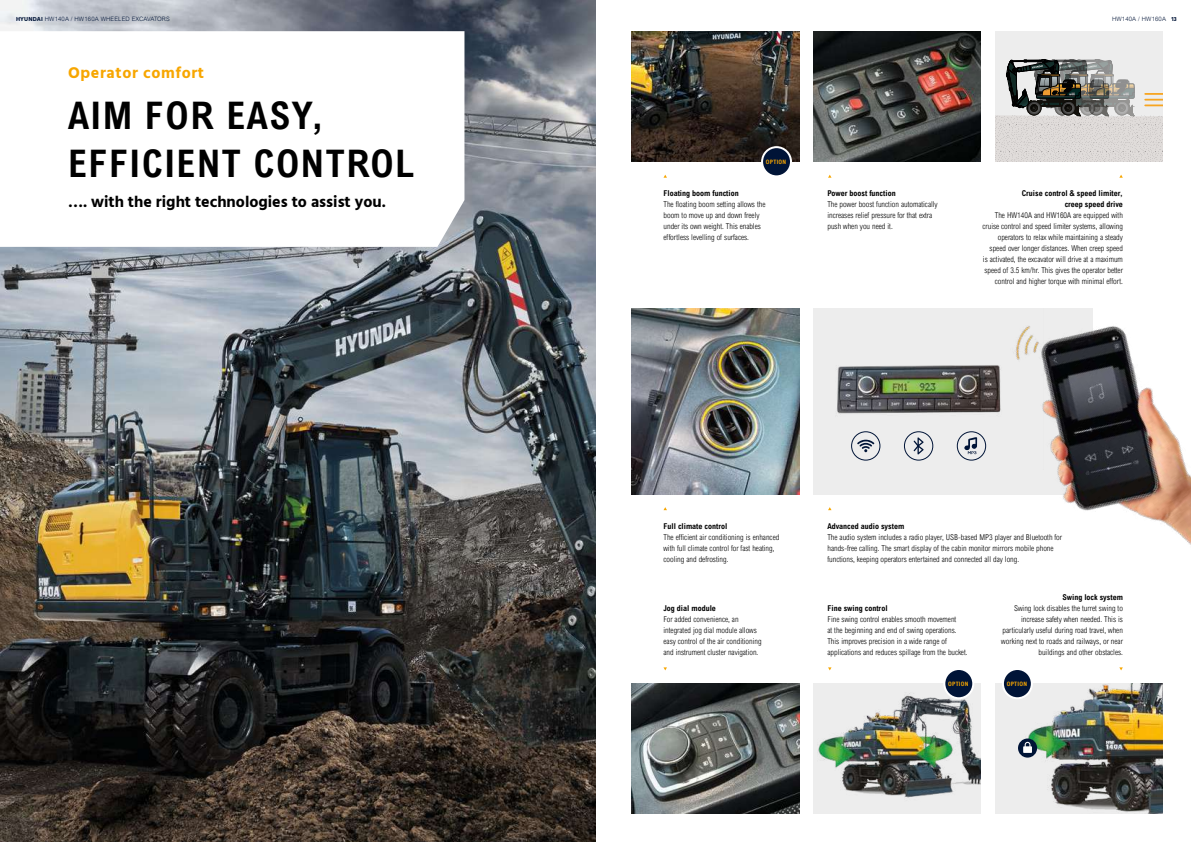
<style>
.page{position:relative;width:1191px;height:842px;background:#fff}
.page>*{position:absolute;margin:0;border:0;box-sizing:border-box;transform-origin:0 0}
.t1{font:700 condensed 38px/48px "Arial";letter-spacing:.04em;color:#000}
.t2{font:700 16px "Hind";color:#000}
.t3{font:700 16px "Hind";letter-spacing:.04em;color:#f7a600}
.t4{font:300 condensed 8px/11px "Arial";color:#000}
.t5{font:700 condensed 8px/11px "Arial";color:#000;text-align:right}
.t6{font:300 6px "Arial";letter-spacing:.02em;color:#001437}
.t7{font:700 condensed 6px "Arial";letter-spacing:.04em;color:#f7a600}
.s1{font-family:"Hind";font-weight:700}
</style>
<div class="page">
<div style="left:813px;top:308px;width:279px;height:186px;background:#ededed"></div>
<img style="left:837px;top:365px;width:140px;height:96px">
<img style="left:977px;top:308px;width:214px;height:237px">
<img style="left:0;top:0;width:596px;height:842px">
<img style="left:631px;top:31px;width:168px;height:131px">
<img style="left:813px;top:31px;width:168px;height:131px">
<div style="left:995px;top:31px;width:167px;height:131px;background:#ededed"></div>
<svg style="left:995px;top:59px;width:167px;height:103px"></svg>
<div style="left:813px;top:683px;width:168px;height:131px;background:#ededed"></div>
<img style="left:818px;top:687px;width:163px;height:111px">
<div style="left:995px;top:683px;width:167px;height:131px;background:#ededed"></div>
<img style="left:1018px;top:683px;width:144px;height:131px">
<img style="left:631px;top:683px;width:168px;height:131px">
<img style="left:631px;top:308px;width:168px;height:186px">
<svg style="left:0;top:31px;width:464px;height:216px"></svg>
<div style="left:1018px;top:738px;width:19px;height:20px;background:#001437;border-radius:50%"></div>
<svg style="left:1023px;top:742px;width:9px;height:11px"></svg>
<svg style="left:857px;top:440px;width:17px;height:12px"></svg>
<div style="left:851px;top:431px;width:29px;height:30px;border:1px solid #001437;border-radius:50%"></div>
<svg style="left:913px;top:437px;width:10px;height:17px"></svg>
<div style="left:904px;top:431px;width:29px;height:30px;border:1px solid #001437;border-radius:50%"></div>
<svg style="left:964px;top:437px;width:13px;height:17px"></svg>
<div style="left:956px;top:431px;width:30px;height:30px;border:1px solid #001437;border-radius:50%"></div>
<div style="left:1003px;top:669px;width:28px;height:29px;background:#001437;border-radius:50%"></div>
<div style="left:1002px;top:668px;width:30px;height:31px;border:2px solid #fff;border-radius:50%"></div>
<div style="left:944px;top:669px;width:29px;height:29px;background:#001437;border-radius:50%"></div>
<div style="left:943px;top:668px;width:31px;height:31px;border:2px solid #fff;border-radius:50%"></div>
<div style="left:762px;top:147px;width:29px;height:29px;background:#001437;border-radius:50%"></div>
<div style="left:761px;top:146px;width:31px;height:31px;border:2px solid #fff;border-radius:50%"></div>
<p class="t6" style="left:16px;top:15px;width:155px"><span class="s1">HYUNDAI</span> HW140A / HW160A WHEELED EXCAVATORS</p>
<p class="t6" style="left:1112px;top:15px;width:66px">HW140A / HW160A <span class="s1">13</span></p>
<h2 class="t3" style="left:68px;top:63px;width:138px">Operator comfort</h2>
<h1 class="t1" style="left:68px;top:91px;width:348px">AIM FOR EASY,<br>EFFICIENT CONTROL</h1>
<h2 class="t2" style="left:68px;top:192px;width:319px">…. with the right technologies to assist you.</h2>
<p class="t5" style="left:1021px;top:188px;width:103px">Cruise control &amp; speed limiter, creep speed drive</p>
<p class="t4" style="left:982px;top:210px;width:142px;text-align:right">The HW140A and HW160A are equipped with cruise control and speed limiter systems, allowing operators to relax while maintaining a steady speed over longer distances. When creep speed<br>is activated, the excavator will drive at a maximum speed of 3.5 km/hr. This gives the operator better control and higher torque with minimal effort.</p>
<p class="t7" style="left:766px;top:158px;width:22px">OPTION</p>
<p class="t5" style="left:663px;top:188px;width:77px">Floating boom function</p>
<p class="t4" style="left:663px;top:199px;width:103px">The floating boom setting allows the boom to move up and down freely under its own weight. This enables effortless levelling of surfaces.</p>
<p class="t5" style="left:827px;top:188px;width:70px">Power boost function</p>
<p class="t4" style="left:827px;top:199px;width:112px">The power boost function automatically increases relief pressure for that extra push when you need it.</p>
<p class="t5" style="left:663px;top:521px;width:65px">Full climate control</p>
<p class="t4" style="left:663px;top:532px;width:117px">The efficient air conditioning is enhanced with full climate control for fast heating, cooling and defrosting.</p>
<p class="t5" style="left:663px;top:602px;width:54px">Jog dial module</p>
<p class="t4" style="left:663px;top:613px;width:100px">For added convenience, an integrated jog dial module allows easy control of the air conditioning and instrument cluster navigation.</p>
<p class="t5" style="left:827px;top:521px;width:78px">Advanced audio system</p>
<p class="t4" style="left:827px;top:532px;width:236px">The audio system includes a radio player, USB-based MP3 player and Bluetooth for hands-free calling. The smart display of the cabin monitor mirrors mobile phone functions, keeping operators entertained and connected all day long.</p>
<p class="t5" style="left:827px;top:602px;width:62px">Fine swing control</p>
<p class="t4" style="left:827px;top:613px;width:142px">Fine swing control enables smooth movement<br>at the beginning and end of swing operations.<br>This improves precision in a wide range of applications and reduces spillage from the bucket.</p>
<p class="t5" style="left:1062px;top:591px;width:62px">Swing lock system</p>
<p class="t4" style="left:1001px;top:602px;width:123px;text-align:right">Swing lock disables the turret swing to increase safety when needed. This is particularly useful during road travel, when working next to roads and railways, or near buildings and other obstacles.</p>
<p class="t7" style="left:948px;top:680px;width:22px">OPTION</p>
<p class="t7" style="left:1006px;top:680px;width:22px">OPTION</p>
</div>
